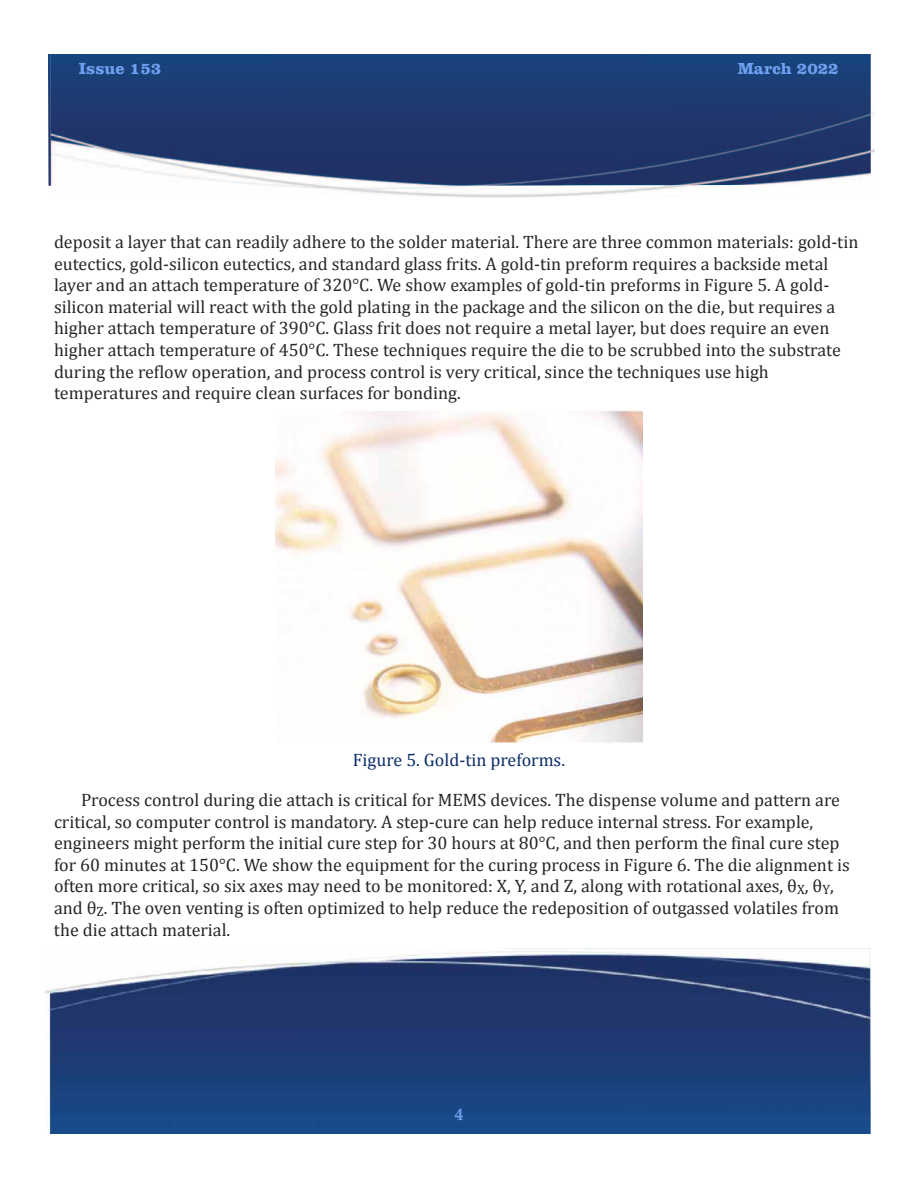
<style>
.page{position:relative;width:918px;height:1188px;background:#fff}
.page>*{position:absolute;margin:0;border:0;box-sizing:border-box;transform-origin:0 0}
.t1{font:18px/21.6px "Cambria";color:#272526}
.t2{font:18px "Cambria";color:#0b2e67}
.t3{font:700 16.5px "Clarendon BT";color:#6fa0ef}
.t4{font:700 16.5px "Calisto";color:#6fa0ef}
</style>
<div class="page">
<img style="left:48px;top:54px;width:3px;height:132px">
<img style="left:51px;top:54px;width:820px;height:132px">
<img style="left:45px;top:949px;width:825px;height:185px">
<img style="left:275px;top:411px;width:368px;height:331px">
<p class="t3" style="left:79px;top:63px;width:84px">Issue 153</p>
<p class="t3" style="left:738px;top:63px;width:103px">March 2022</p>
<p class="t1" style="left:54px;top:231px;width:806px">deposit a layer that can readily adhere to the solder material. There are three common materials: gold-tin eutectics, gold-silicon eutectics, and standard glass frits. A gold-tin preform requires a backside metal layer and an attach temperature of 320°C. We show examples of gold-tin preforms in Figure 5. A gold&shy;silicon material will react with the gold plating in the package and the silicon on the die, but requires a higher attach temperature of 390°C. Glass frit does not require a metal layer, but does require an even higher attach temperature of 450°C. These techniques require the die to be scrubbed into the substrate during the reflow operation, and process control is very critical, since the techniques use high temperatures and require clean surfaces for bonding.</p>
<p class="t2" style="left:353px;top:749px;width:214px">Figure 5. Gold-tin preforms.</p>
<p class="t1" style="left:54px;top:789px;width:797px;text-indent:27px">Process control during die attach is critical for MEMS devices. The dispense volume and pattern are critical, so computer control is mandatory. A step-cure can help reduce internal stress. For example, engineers might perform the initial cure step for 30 hours at 80°C, and then perform the final cure step for 60 minutes at 150°C. We show the equipment for the curing process in Figure 6. The die alignment is often more critical, so six axes may need to be monitored: X, Y, and Z, along with rotational axes, θ<sub>X</sub>, θ<sub>Y</sub>, and θ<sub>Z</sub>. The oven venting is often optimized to help reduce the redeposition of outgassed volatiles from the die attach material.</p>
<p class="t4" style="left:455px;top:1108px;width:10px">4</p>
</div>
